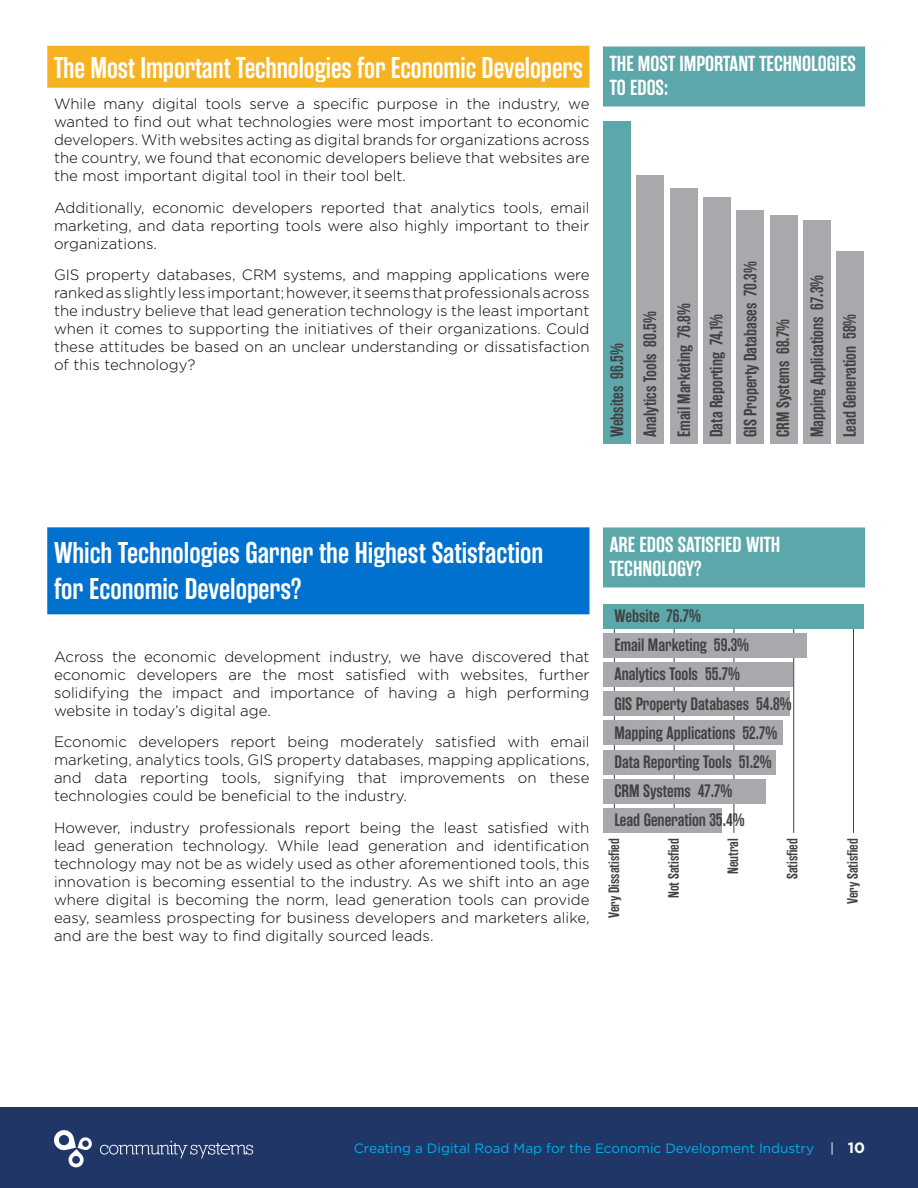
<style>
.page{position:relative;width:918px;height:1188px;background:#fff}
.page>*{position:absolute;margin:0;border:0;box-sizing:border-box;transform-origin:0 0}
.t1{font:600 30px/36px "Rama Gothic E";color:#fff}
.t2{font:600 30px "Rama Gothic E";color:#fff;scale:.96 1}
.t3{font:600 21.75px/23.7px "Rama Gothic E";color:#fff}
.t4{font:600 18px/29.2px "Rama Gothic E";color:#414042}
.t5{font:300 15px/18px "Gotham";color:#000;text-align:justify}
.t6{font:600 15px "Rama Gothic E";color:#414042}
.t7{font:13.5px "Gotham";color:#00aeef}
.s1{color:#fff}
.s2{font-weight:700;font-size:15px;color:#fff}
</style>
<div class="page">
<div style="left:0;top:1107px;width:918px;height:81px;background:#1f3667"></div>
<svg style="left:100px;top:1141px;width:153px;height:18px;background:#42557e"></svg>
<svg style="left:54px;top:1130px;width:39px;height:37px"></svg>
<div style="left:47px;top:46px;width:543px;height:42px;background:#f6b221"></div>
<div style="left:603px;top:47px;width:262px;height:60px;background:#5ba7a9"></div>
<div style="left:603px;top:527px;width:262px;height:60px;background:#5ba7a9"></div>
<div style="left:47px;top:527px;width:543px;height:87px;background:#0071ce"></div>
<hr style="left:614px;top:604px;width:1px;height:229px;background:#414042">
<hr style="left:853px;top:604px;width:1px;height:229px;background:#414042">
<hr style="left:734px;top:604px;width:1px;height:229px;background:#414042">
<hr style="left:793px;top:604px;width:1px;height:229px;background:#414042">
<hr style="left:674px;top:604px;width:1px;height:229px;background:#414042">
<div style="left:603px;top:604px;width:261px;height:25px;background:#5ba7a9"></div>
<div style="left:603px;top:633px;width:204px;height:25px;background:#a7a9ac"></div>
<div style="left:603px;top:662px;width:190px;height:25px;background:#a7a9ac"></div>
<div style="left:603px;top:691px;width:187px;height:25px;background:#a7a9ac"></div>
<div style="left:603px;top:721px;width:180px;height:24px;background:#a7a9ac"></div>
<div style="left:603px;top:750px;width:173px;height:25px;background:#a7a9ac"></div>
<div style="left:603px;top:779px;width:163px;height:25px;background:#a7a9ac"></div>
<div style="left:603px;top:808px;width:119px;height:25px;background:#a7a9ac"></div>
<div style="left:603px;top:122px;width:28px;height:322px;background:#5ba7a9"></div>
<div style="left:636px;top:175px;width:28px;height:269px;background:#a7a9ac"></div>
<div style="left:670px;top:188px;width:28px;height:256px;background:#a7a9ac"></div>
<div style="left:703px;top:197px;width:28px;height:247px;background:#a7a9ac"></div>
<div style="left:736px;top:210px;width:28px;height:234px;background:#a7a9ac"></div>
<div style="left:770px;top:215px;width:28px;height:229px;background:#a7a9ac"></div>
<div style="left:803px;top:220px;width:28px;height:224px;background:#a7a9ac"></div>
<div style="left:836px;top:251px;width:28px;height:193px;background:#a7a9ac"></div>
<h1 class="t2" style="left:54px;top:51px;width:553px">The Most Important Technologies for Economic Developers</h1>
<p class="t5" style="left:54px;top:95px;width:537px">While many digital tools serve a specific purpose in the industry, we wanted to find out what technologies were most important to economic developers. With websites acting as digital brands for organizations across the country, we found that economic developers believe that websites are the most important digital tool in their tool belt.</p>
<p class="t5" style="left:54px;top:198px;width:537px">Additionally, economic developers reported that analytics tools, email marketing, and data reporting tools were also highly important to their organizations.</p>
<p class="t5" style="left:54px;top:266px;width:537px">GIS property databases, CRM systems, and mapping applications were ranked as slightly less important; however, it seems that professionals across the industry believe that lead generation technology is the least important when it comes to supporting the initiatives of their organizations. Could these attitudes be based on an unclear understanding or dissatisfaction of this technology?</p>
<h2 class="t3" style="left:610px;top:53px;width:248px">THE MOST IMPORTANT TECHNOLOGIES<br>TO EDOS:</h2>
<p class="t4" style="left:601px;top:437px;width:177px;line-height:33.2px;rotate:-90deg">Websites 96.5%<br>Analytics Tools 80.5%<br>Email Marketing 76.8%<br>Data Reporting 74.1%<br>GIS Property Databases 70.3%<br>CRM Systems 68.7%<br>Mapping Applications 67.3%<br>Lead Generation 58%</p>
<h1 class="t1" style="left:54px;top:535px;width:491px">Which Technologies Garner the Highest Satisfaction for Economic Developers?</h1>
<p class="t5" style="left:54px;top:647px;width:537px">Across the economic development industry, we have discovered that economic developers are the most satisfied with websites, further solidifying the impact and importance of having a high performing website in today’s digital age.</p>
<p class="t5" style="left:54px;top:732px;width:537px">Economic developers report being moderately satisfied with email marketing, analytics tools, GIS property databases, mapping applications, and data reporting tools, signifying that improvements on these technologies could be beneficial to the industry.</p>
<p class="t5" style="left:54px;top:818px;width:537px">However, industry professionals report being the least satisfied with lead generation technology. While lead generation and identification technology may not be as widely used as other aforementioned tools, this innovation is becoming essential to the industry. As we shift into an age where digital is becoming the norm, lead generation tools can provide easy, seamless prospecting for business developers and marketers alike, and are the best way to find digitally sourced leads.</p>
<h2 class="t3" style="left:610px;top:533px;width:172px">ARE EDOS SATISFIED WITH<br>TECHNOLOGY?</h2>
<p class="t4" style="left:614px;top:601px;width:179px">Website 76.7%<br>Email Marketing 59.3%<br>Analytics Tools 55.7%<br>GIS Property Databases 54.8%<br>Mapping Applications 52.7%<br>Data Reporting Tools 51.2%<br>CRM Systems 47.7%<br>Lead Generation 35.4%</p>
<p class="t6" style="left:606px;top:918px;width:82px;rotate:-90deg">Very Dissatisfied</p>
<p class="t6" style="left:665px;top:898px;width:61px;rotate:-90deg">Not Satisfied</p>
<p class="t6" style="left:725px;top:874px;width:37px;rotate:-90deg">Neutral</p>
<p class="t6" style="left:784px;top:879px;width:42px;rotate:-90deg">Satisfied</p>
<p class="t6" style="left:845px;top:904px;width:68px;rotate:-90deg">Very Satisfied</p>
<p class="t7" style="left:354px;top:1140px;width:513px">Creating a Digital Road Map for the Economic Development Industry <span class="s1">|</span> <span class="s2">10</span></p>
</div>
